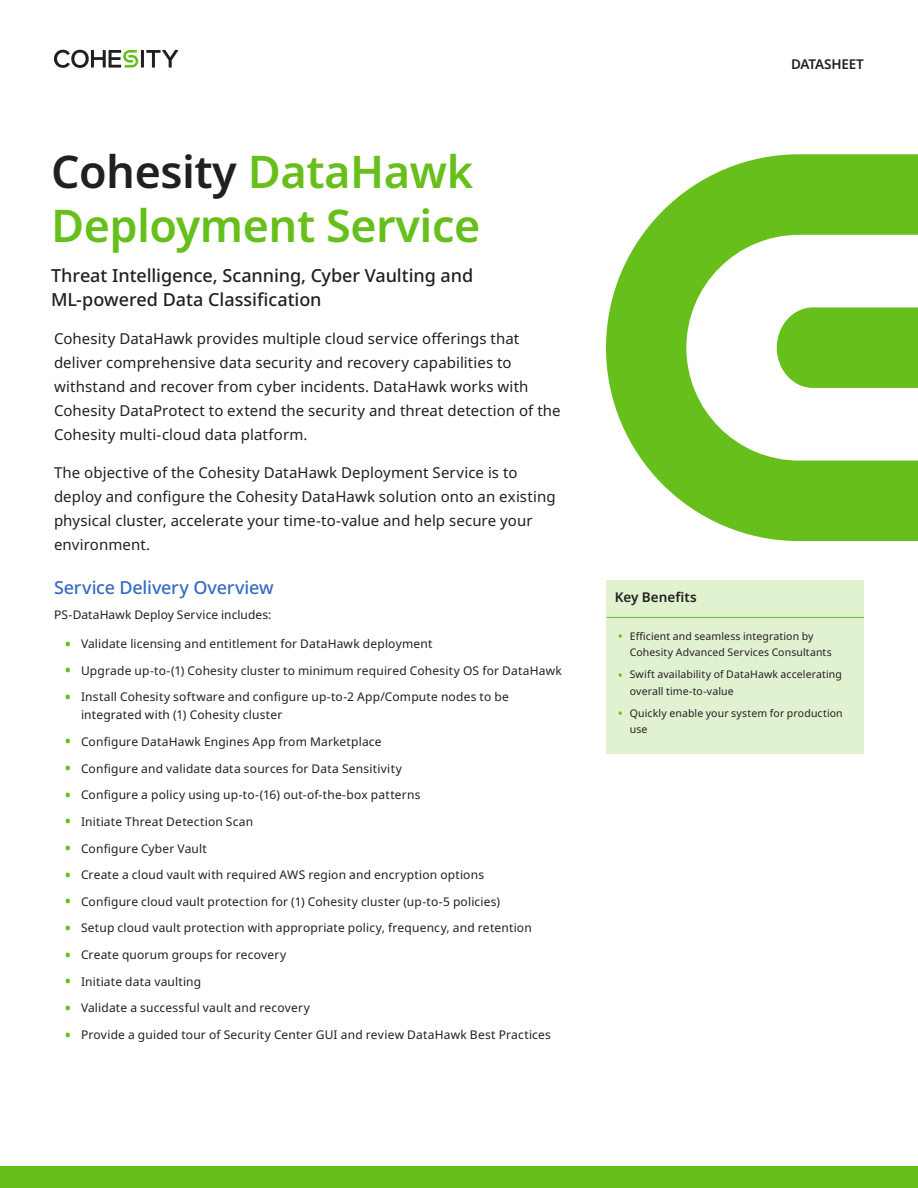
<style>
.page{position:relative;width:918px;height:1188px;background:#fff}
.page>*{position:absolute;margin:0;border:0;box-sizing:border-box;transform-origin:0 0}
.Title_1{font:600 45px/54px "Noto Sans";letter-spacing:-.01em;color:#67bf1b}
.Subtitle_1{font:500 18px/24px "Noto Sans";letter-spacing:-.005em;color:#231f20}
.Subtitle_1-2{font:500 18px "Noto Sans";letter-spacing:-.01em;color:#376bc3}
.Intro_Text{font:15px/24px "Noto Sans";letter-spacing:.005em;color:#231f20}
.t1{font:600 13.5px "Noto Sans";letter-spacing:-.01em;color:#231f20}
.Body{font:12px/18px "Noto Sans";letter-spacing:.015em;color:#231f20}
.t2{font:10.5px/16.5px "Noto Sans";letter-spacing:.01em;color:#231f20}
.s1{color:#231f20}
.s2{font-weight:600;font-size:16.5px;color:#67bf1b}
.s3{font-size:13.5px;color:#67bf1b}
</style>
<div class="page">
<div style="left:0;top:1166px;width:918px;height:22px;background:#67bf1b"></div>
<div style="left:606px;top:580px;width:258px;height:174px;background:#e1f2d1"></div>
<hr style="left:607px;top:617px;width:257px;height:1px;background:#67bf1b">
<hr style="left:141px;top:50px;width:3px;height:18px;background:#231f20">
<svg style="left:146px;top:50px;width:32px;height:18px"></svg>
<svg style="left:54px;top:50px;width:84px;height:18px"></svg>
<svg style="left:606px;top:154px;width:312px;height:387px;fill:#67bf1b"></svg>
<svg style="left:777px;top:307px;width:141px;height:81px"></svg>
<p class="Title_1" style="left:51px;top:145px;width:431px"><span class="s1">Cohesity</span> DataHawk<br>Deployment Service</p>
<p class="Subtitle_1" style="left:51px;top:264px;width:424px">Threat Intelligence, Scanning, Cyber Vaulting and<br>ML-powered Data Classification</p>
<p class="Intro_Text" style="left:54px;top:327px;width:508px">Cohesity DataHawk provides multiple cloud service offerings that deliver comprehensive data security and recovery capabilities to withstand and recover from cyber incidents. DataHawk works with Cohesity DataProtect to extend the security and threat detection of the Cohesity multi-cloud data platform.</p>
<p class="Intro_Text" style="left:54px;top:461px;width:503px">The objective of the Cohesity DataHawk Deployment Service is to deploy and configure the Cohesity DataHawk solution onto an existing physical cluster, accelerate your time-to-value and help secure your environment.</p>
<p class="Subtitle_1-2" style="left:54px;top:575px;width:221px">Service Delivery Overview</p>
<p class="Body" style="left:54px;top:606px;width:219px">PS-DataHawk Deploy Service includes:</p>
<p class="Body" style="left:65px;top:635px;width:369px"><span class="s2">•</span> Validate licensing and entitlement for DataHawk deployment</p>
<p class="Body" style="left:65px;top:662px;width:499px"><span class="s2">•</span> Upgrade up-to-(1) Cohesity cluster to minimum required Cohesity OS for DataHawk</p>
<p class="Body" style="left:81px;top:688px;width:429px;text-indent:-16px"><span class="s2">•</span> Install Cohesity software and configure up-to-2 App/Compute nodes to be integrated with (1) Cohesity cluster</p>
<p class="Body" style="left:65px;top:733px;width:318px"><span class="s2">•</span> Configure DataHawk Engines App from Marketplace</p>
<p class="Body" style="left:65px;top:760px;width:339px"><span class="s2">•</span> Configure and validate data sources for Data Sensitivity</p>
<p class="Body" style="left:65px;top:786px;width:357px"><span class="s2">•</span> Configure a policy using up-to-(16) out-of-the-box patterns</p>
<p class="Body" style="left:65px;top:813px;width:190px"><span class="s2">•</span> Initiate Threat Detection Scan</p>
<p class="Body" style="left:65px;top:839px;width:144px"><span class="s2">•</span> Configure Cyber Vault</p>
<p class="Body" style="left:65px;top:866px;width:421px"><span class="s2">•</span> Create a cloud vault with required AWS region and encryption options</p>
<p class="Body" style="left:65px;top:893px;width:437px"><span class="s2">•</span> Configure cloud vault protection for (1) Cohesity cluster (up-to-5 policies)</p>
<p class="Body" style="left:65px;top:919px;width:469px"><span class="s2">•</span> Setup cloud vault protection with appropriate policy, frequency, and retention</p>
<p class="Body" style="left:65px;top:946px;width:223px"><span class="s2">•</span> Create quorum groups for recovery</p>
<p class="Body" style="left:65px;top:973px;width:138px"><span class="s2">•</span> Initiate data vaulting</p>
<p class="Body" style="left:65px;top:999px;width:247px"><span class="s2">•</span> Validate a successful vault and recovery</p>
<p class="Body" style="left:65px;top:1026px;width:488px"><span class="s2">•</span> Provide a guided tour of Security Center GUI and review DataHawk Best Practices</p>
<p class="t1" style="left:791px;top:54px;width:74px">DATASHEET</p>
<p class="t1" style="left:615px;top:588px;width:83px">Key Benefits</p>
<p class="t2" style="left:630px;top:628px;width:203px;text-indent:-12px"><span class="s3">•</span> Efficient and seamless integration by<br>Cohesity Advanced Services Consultants</p>
<p class="t2" style="left:630px;top:666px;width:214px;text-indent:-12px"><span class="s3">•</span> Swift availability of DataHawk accelerating overall time-to-value</p>
<p class="t2" style="left:630px;top:705px;width:214px;text-indent:-12px"><span class="s3">•</span> Quickly enable your system for production use</p>
</div>
